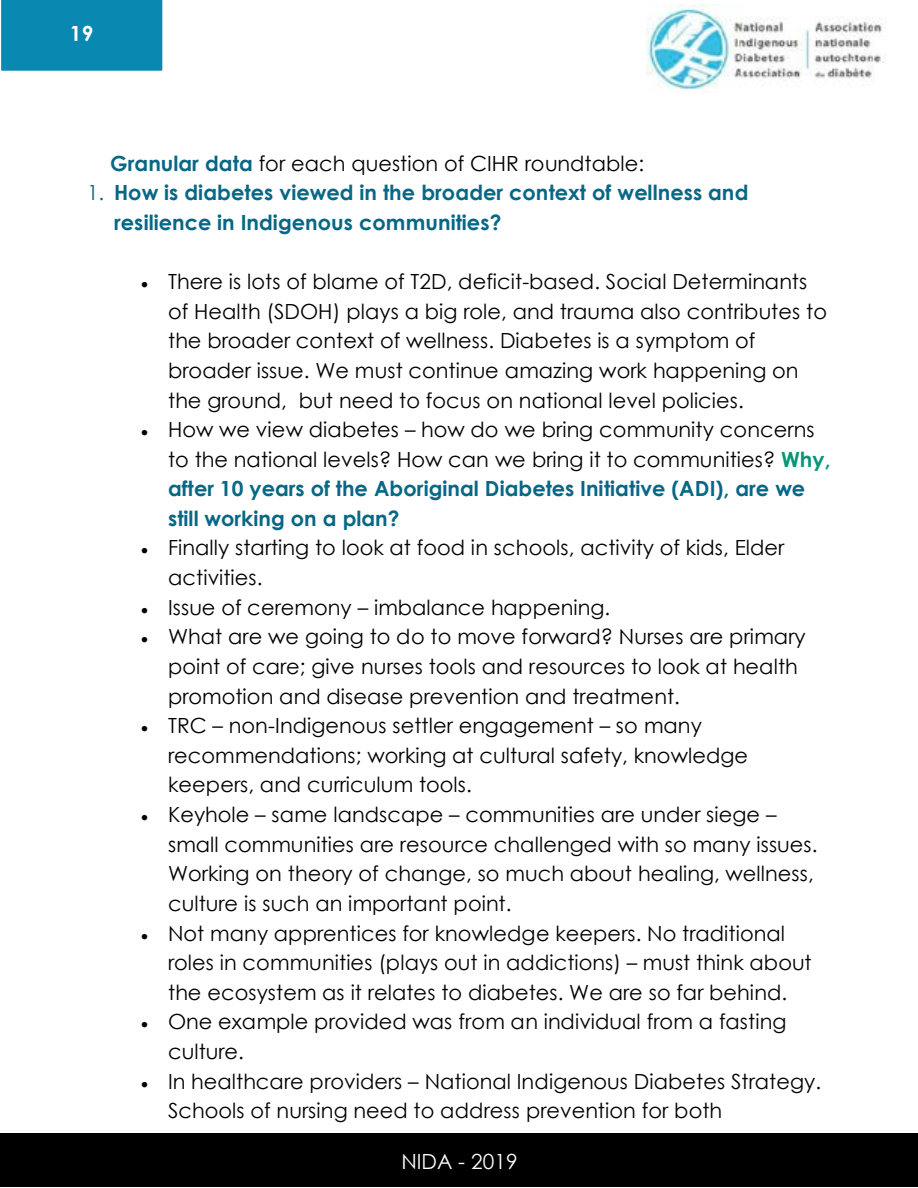
<style>
.page{position:relative;width:918px;height:1188px;background:#fff}
.page>*{position:absolute;margin:0;border:0;box-sizing:border-box;transform-origin:0 0}
.t1{font:20.85px/29.5px "Century Gothic";letter-spacing:.005em;color:#000}
.t2{font:700 20.85px/29.8px "Century Gothic";color:#076785}
.t3{font:20.85px "Century Gothic";color:#fff}
.t4{font:700 20.85px "Century Gothic";color:#fff}
.s1{font-weight:700;color:#076785}
.s2{font-weight:400}
.s3{font-weight:700;color:#029676}
</style>
<div class="page">
<div style="left:0;top:1133px;width:917px;height:54px;background:#000"></div>
<div style="left:2px;top:0;width:160px;height:70px;background:#0989b1"></div>
<div style="left:2px;top:0;width:160px;height:71px;border:2px solid #0989b1"></div>
<img style="left:647px;top:5px;width:239px;height:88px">
<p class="t4" style="left:70px;top:18px;width:25px">19</p>
<p class="t1" style="left:110px;top:148px;width:536px"><span class="s1">Granular data</span> for each question of CIHR roundtable:</p>
<p class="t2" style="left:114px;top:177px;width:636px;text-indent:-27px"><span class="s2">1.</span> How is diabetes viewed in the broader context of wellness and resilience in Indigenous communities?</p>
<p class="t1" style="left:168px;top:266px;width:660px;text-indent:-27px">• There is lots of blame of T2D, deficit-based. Social Determinants of Health (SDOH) plays a big role, and trauma also contributes to the broader context of wellness. Diabetes is a symptom of broader issue. We must continue amazing work happening on the ground, but need to focus on national level policies.</p>
<p class="t1" style="left:168px;top:414px;width:664px;text-indent:-27px">• How we view diabetes – how do we bring community concerns to the national levels? How can we bring it to communities? <span class="s3">Why, </span><span class="s1">after 10 years of the Aboriginal Diabetes Initiative (ADI), are we still working on a plan?</span></p>
<p class="t1" style="left:168px;top:533px;width:618px;text-indent:-27px">• Finally starting to look at food in schools, activity of kids, Elder activities.</p>
<p class="t1" style="left:141px;top:592px;width:471px">• Issue of ceremony – imbalance happening.</p>
<p class="t1" style="left:168px;top:622px;width:639px;text-indent:-27px">• What are we going to do to move forward? Nurses are primary point of care; give nurses tools and resources to look at health promotion and disease prevention and treatment.</p>
<p class="t1" style="left:168px;top:711px;width:581px;text-indent:-27px">• TRC – non-Indigenous settler engagement – so many recommendations; working at cultural safety, knowledge keepers, and curriculum tools.</p>
<p class="t1" style="left:168px;top:800px;width:651px;text-indent:-27px">• Keyhole – same landscape – communities are under siege – small communities are resource challenged with so many issues.<br>Working on theory of change, so much about healing, wellness, culture is such an important point.</p>
<p class="t1" style="left:168px;top:918px;width:645px;text-indent:-27px">• Not many apprentices for knowledge keepers. No traditional roles in communities (plays out in addictions) – must think about the ecosystem as it relates to diabetes. We are so far behind.</p>
<p class="t1" style="left:168px;top:1006px;width:620px;text-indent:-27px">• One example provided was from an individual from a fasting culture.</p>
<p class="t1" style="left:168px;top:1066px;width:655px;text-indent:-27px">• In healthcare providers – National Indigenous Diabetes Strategy.<br>Schools of nursing need to address prevention for both</p>
<p class="t3" style="left:401px;top:1147px;width:118px">NIDA - 2019</p>
</div>
